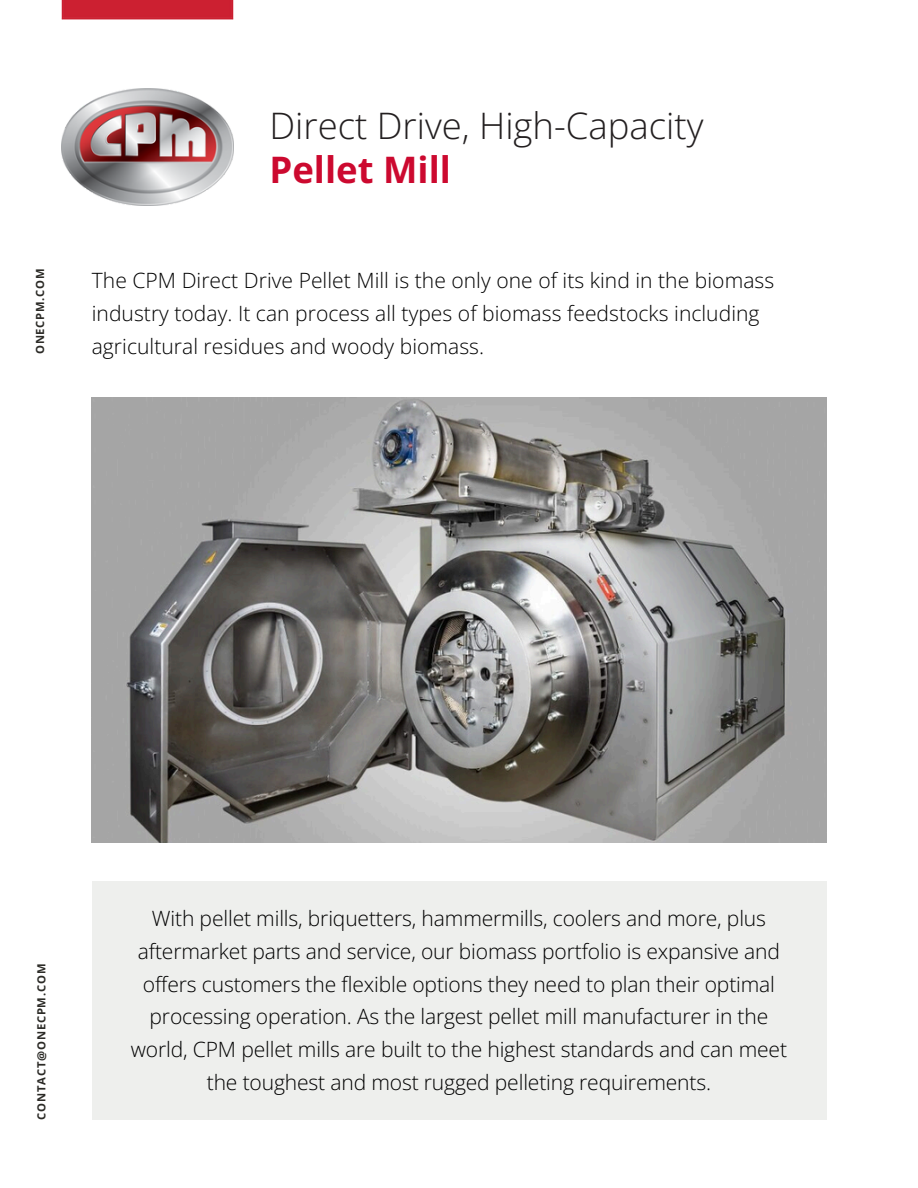
<style>
.page{position:relative;width:918px;height:1188px;background:#fff}
.page>*{position:absolute;margin:0;border:0;box-sizing:border-box;transform-origin:0 0}
.t1{font:300 36.45px/43.2px "Open Sans";color:#231f20}
.t2{font:300 21px/32.7px "Open Sans";letter-spacing:-.005em;color:#000;text-align:center}
.t3{font:700 11.25px "Open Sans";letter-spacing:.07em;color:#2b2a26}
.s1{font-weight:700;color:#cc092f}
</style>
<div class="page">
<div style="left:92px;top:881px;width:734px;height:239px;background:#eeefed"></div>
<div style="left:61px;top:0;width:172px;height:20px;background:#cc2031"></div>
<img style="left:61px;top:89px;width:172px;height:117px">
<img style="left:92px;top:397px;width:734px;height:446px">
<p class="t3" style="left:32px;top:354px;width:87px;rotate:-90deg">ONECPM.COM</p>
<p class="t1" style="left:269px;top:104px;width:436px">Direct Drive, High-Capacity<br><span class="s1">Pellet Mill</span></p>
<p class="t2" style="left:92px;top:264px;width:684px;text-align:left">The CPM Direct Drive Pellet Mill is the only one of its kind in the biomass industry today. It can process all types of biomass feedstocks including</p>
<p class="t2" style="left:92px;top:329px;width:394px">agricultural residues and woody biomass.</p>
<h2 class="t3" style="left:34px;top:1120px;width:157px;rotate:-90deg">CONTACT@ONECPM.COM</h2>
<h2 class="t2" style="left:131px;top:902px;width:658px">With pellet mills, briquetters, hammermills, coolers and more, plus aftermarket parts and service, our biomass portfolio is expansive and offers customers the flexible options they need to plan their optimal processing operation. As the largest pellet mill manufacturer in the world, CPM pellet mills are built to the highest standards and can meet the toughest and most rugged pelleting requirements.</h2>
</div>
